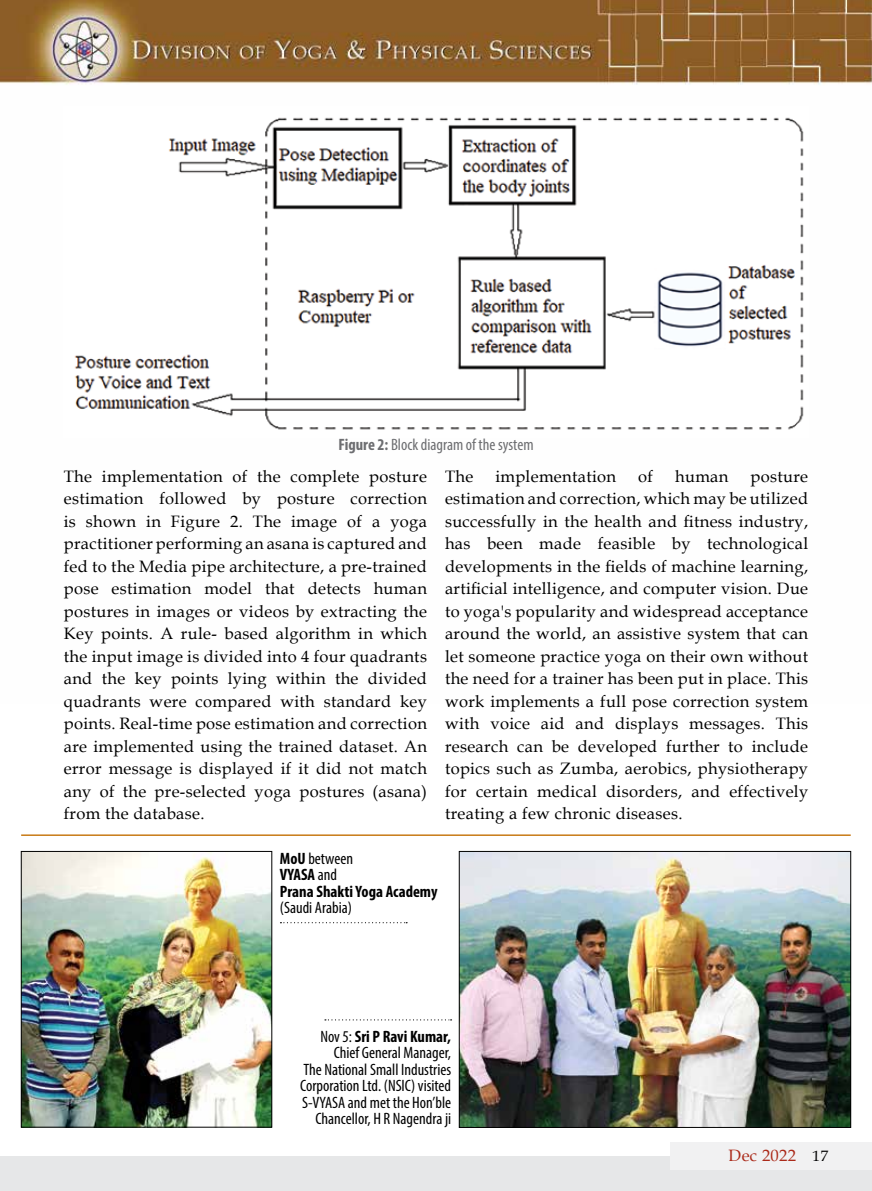
<style>
.page{position:relative;width:872px;height:1191px;background:#fff}
.page>*{position:absolute;margin:0;border:0;box-sizing:border-box;transform-origin:0 0}
.t1{font:16.5px/22.5px "Book Antiqua";letter-spacing:.02em;color:#000;text-align:justify}
.t2{font:condensed 16.5px/16.5px "Myriad Pro";color:#000;text-align:right}
.t3{font:700 condensed 16.5px/16.5px "Myriad Pro";color:#000}
.t4{font:condensed 16.5px "Myriad Pro";color:#6d6e71}
.t5{font:16.5px "Book Antiqua";letter-spacing:.02em;color:#ab2a1a}
.s1{font-weight:700}
.s2{font-weight:400}
.s3{font-size:15px;color:#000}
</style>
<div class="page">
<img style="left:0;top:0;width:872px;height:85px">
<img style="left:74px;top:117px;width:730px;height:313px">
<img style="left:23px;top:853px;width:247px;height:272px">
<div style="left:21px;top:851px;width:251px;height:276px;border:1px solid #000"></div>
<img style="left:461px;top:853px;width:388px;height:272px">
<div style="left:459px;top:851px;width:392px;height:276px;border:1px solid #000"></div>
<div style="left:0;top:1156px;width:872px;height:35px;background:#e6e7e8"></div>
<div style="left:670px;top:1142px;width:202px;height:27px;background:#f1f1f2"></div>
<hr style="left:21px;top:834px;width:829px;height:2px;background:#c87a16">
<svg style="left:280px;top:922px;width:127px;height:1px"></svg>
<svg style="left:325px;top:1019px;width:126px;height:1px"></svg>
<p class="t4" style="left:338px;top:435px;width:197px"><span class="s1">Figure 2:</span> Block diagram of the system</p>
<p class="t1" style="left:64px;top:464px;width:365px">The implementation of the complete posture estimation followed by posture correction is shown in Figure 2. The image of a yoga practitioner performing an asana is captured and fed to the Media pipe architecture, a pre-trained pose estimation model that detects human postures in images or videos by extracting the Key points. A rule- based algorithm in which the input image is divided into 4 four quadrants and the key points lying within the divided quadrants were compared with standard key points. Real-time pose estimation and correction are implemented using the trained dataset. An error message is displayed if it did not match any of the pre-selected yoga postures (asana) from the database.</p>
<p class="t1" style="left:445px;top:464px;width:30px">The</p>
<p class="t1" style="left:495px;top:464px;width:122px">implementation</p>
<p class="t1" style="left:638px;top:464px;width:16px">of</p>
<p class="t1" style="left:675px;top:464px;width:55px">human</p>
<p class="t1" style="left:445px;top:464px;width:365px;text-indent:305px">posture estimation and correction, which may be utilized successfully in the health and fitness industry, has been made feasible by technological developments in the fields of machine learning, artificial intelligence, and computer vision. Due to yoga's popularity and widespread acceptance around the world, an assistive system that can let someone practice yoga on their own without the need for a trainer has been put in place. This work implements a full pose correction system with voice aid and displays messages. This research can be developed further to include topics such as Zumba, aerobics, physiotherapy for certain medical disorders, and effectively treating a few chronic diseases.</p>
<p class="t3" style="left:280px;top:849px;width:159px">MoU <span class="s2">between<br></span>VYASA <span class="s2">and<br></span>Prana Shakti Yoga Academy</p>
<p class="t2" style="left:280px;top:899px;width:73px">(Saudi Arabia)</p>
<p class="t2" style="left:300px;top:1027px;width:152px">Nov 5: <span class="s1">Sri P Ravi Kumar,<br></span>Chief General Manager,<br>The National Small Industries<br>Corporation Ltd. (NSIC) visited<br>S-VYASA and met the Hon’ble<br>Chancellor, H R Nagendra ji</p>
<p class="t5" style="left:728px;top:1144px;width:101px">Dec 2022 <span class="s3">17</span></p>
</div>
